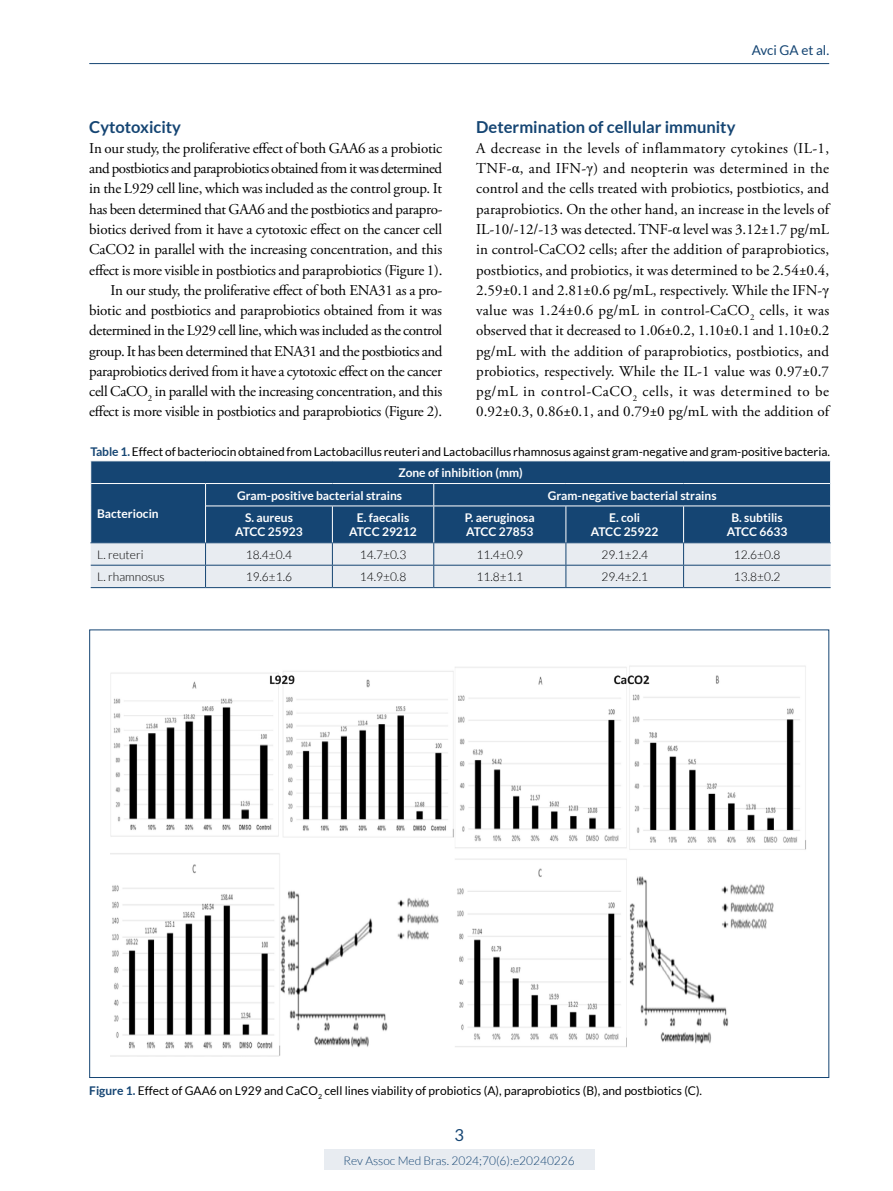
<style>
.page{position:relative;width:893px;height:1191px;background:#fff}
.page>*{position:absolute;margin:0;border:0;box-sizing:border-box;transform-origin:0 0}
.t1{font:700 16.5px "Lato";color:#154573}
.t2{font:16.5px "Lato";color:#154573}
.t3{font:15px/20.2px "Adobe Garamond Pro";letter-spacing:-.02em;color:#000;text-align:right}
.t4{font:13.5px "Lato";color:#154573}
.t5{font:12px/20.9px "Lato";color:#000;text-align:center}
.t6{font:700 12px/14.4px "Lato";color:#fff;text-align:center}
.t7{font:300 12px "Lato";color:#000}
.t8{font:300 12px "Lato";color:#154573}
.s1{font-family:"Times New Roman"}
.s2{font-weight:700;color:#154573}
.s3{font-weight:700;color:#fff}
</style>
<div class="page">
<div style="left:324px;top:1149px;width:270px;height:21px;background:#e8ecf1"></div>
<hr style="left:89px;top:63px;width:740px;height:1px;background:#154573">
<hr style="left:91px;top:587px;width:115px;height:1px;background:#154573">
<hr style="left:206px;top:587px;width:126px;height:1px;background:#154573">
<hr style="left:332px;top:587px;width:102px;height:1px;background:#154573">
<hr style="left:434px;top:587px;width:132px;height:1px;background:#154573">
<hr style="left:566px;top:587px;width:118px;height:1px;background:#154573">
<hr style="left:684px;top:587px;width:147px;height:1px;background:#154573">
<svg style="left:90px;top:461px;width:741px;height:126px;background:#6081a0"></svg>
<hr style="left:90px;top:506px;width:1px;height:36px;background:#fff">
<hr style="left:205px;top:506px;width:1px;height:36px;background:#fff">
<hr style="left:332px;top:506px;width:1px;height:36px;background:#fff">
<hr style="left:433px;top:506px;width:1px;height:36px;background:#fff">
<hr style="left:565px;top:506px;width:1px;height:36px;background:#fff">
<hr style="left:683px;top:506px;width:1px;height:36px;background:#fff">
<hr style="left:830px;top:506px;width:1px;height:36px;background:#fff">
<img style="left:111px;top:665px;width:695px;height:391px">
<p class="t4" style="left:752px;top:43px;width:79px">Avci GA et al.</p>
<p class="t1" style="left:476px;top:117px;width:261px">Determination of cellular immunity</p>
<p class="t3" style="left:476px;top:139px;width:355px;text-align:justify">A decrease in the levels of inflammatory cytokines (IL-1, TNF-<span class="s1">α</span>, and IFN-<span class="s1">γ</span>) and neopterin was determined in the control and the cells treated with probiotics, postbiotics, and paraprobiotics. On the other hand, an increase in the levels of IL-10/-12/-13 was detected. TNF-<span class="s1">α</span> level was 3.12±1.7 pg/mL in control-CaCO2 cells; after the addition of paraprobiotics, postbiotics, and probiotics, it was determined to be 2.54±0.4, 2.59±0.1 and 2.81±0.6 pg/mL, respectively. While the IFN-<span class="s1">γ </span>value was 1.24±0.6 pg/mL in control-CaCO<sub>2</sub> cells, it was observed that it decreased to 1.06±0.2, 1.10±0.1 and 1.10±0.2 pg/mL with the addition of paraprobiotics, postbiotics, and probiotics, respectively. While the IL-1 value was 0.97±0.7 pg/mL in control-CaCO<sub>2</sub> cells, it was determined to be 0.92±0.3, 0.86±0.1, and 0.79±0 pg/mL with the addition of</p>
<p class="t5" style="left:90px;top:441px;width:741px"><span class="s2">Table 1.</span> Effect of bacteriocin obtained from Lactobacillus reuteri and Lactobacillus rhamnosus against gram-negative and gram-positive bacteria.<br><span class="s3">Zone of inhibition (mm)</span></p>
<p class="t6" style="left:97px;top:506px;width:63px">Bacteriocin</p>
<p class="t1" style="left:89px;top:117px;width:93px">Cytotoxicity</p>
<p class="t3" style="left:89px;top:139px;width:355px">In our study, the proliferative effect of both GAA6 as a probiotic and postbiotics and paraprobiotics obtained from it was determined in the L929 cell line, which was included as the control group. It has been determined that GAA6 and the postbiotics and parapro&shy;biotics derived from it have a cytotoxic effect on the cancer cell CaCO2 in parallel with the increasing concentration, and this effect is more visible in postbiotics and paraprobiotics (Figure 1).<br>In our study, the proliferative effect of both ENA31 as a pro&shy;biotic and postbiotics and paraprobiotics obtained from it was determined in the L929 cell line, which was included as the control group. It has been determined that ENA31 and the postbiotics and paraprobiotics derived from it have a cytotoxic effect on the cancer cell CaCO<sub>2</sub> in parallel with the increasing concentration, and this effect is more visible in postbiotics and paraprobiotics (Figure 2).</p>
<p class="t6" style="left:237px;top:488px;width:167px">Gram-positive bacterial strains</p>
<p class="t6" style="left:548px;top:488px;width:170px">Gram-negative bacterial strains</p>
<p class="t6" style="left:235px;top:510px;width:69px">S. aureus<br>ATCC 25923</p>
<p class="t6" style="left:349px;top:510px;width:69px">E. faecalis<br>ATCC 29212</p>
<p class="t6" style="left:465px;top:510px;width:71px;text-align:left">P. aeruginosa<br>ATCC 27853</p>
<p class="t6" style="left:591px;top:510px;width:69px">E. coli<br>ATCC 25922</p>
<p class="t6" style="left:727px;top:510px;width:62px">B. subtilis<br>ATCC 6633</p>
<p class="t7" style="left:97px;top:548px;width:48px">L. reuteri</p>
<p class="t7" style="left:246px;top:548px;width:48px">18.4±0.4</p>
<p class="t7" style="left:360px;top:548px;width:48px">14.7±0.3</p>
<p class="t7" style="left:477px;top:548px;width:48px">11.4±0.9</p>
<p class="t7" style="left:601px;top:548px;width:48px">29.1±2.4</p>
<p class="t7" style="left:734px;top:548px;width:48px">12.6±0.8</p>
<p class="t7" style="left:97px;top:570px;width:69px">L. rhamnosus</p>
<p class="t7" style="left:246px;top:570px;width:48px">19.6±1.6</p>
<p class="t7" style="left:360px;top:570px;width:48px">14.9±0.8</p>
<p class="t7" style="left:477px;top:570px;width:48px">11.8±1.1</p>
<p class="t7" style="left:601px;top:570px;width:48px">29.4±2.1</p>
<p class="t7" style="left:734px;top:570px;width:48px">13.8±0.2</p>
<p class="t5" style="left:89px;top:1080px;width:614px"><span class="s2">Figure 1.</span> Effect of GAA6 on L929 and CaCO<sub>2</sub> cell lines viability of probiotics (A), paraprobiotics (B), and postbiotics (C).</p>
<p class="t2" style="left:454px;top:1126px;width:11px">3</p>
<p class="t8" style="left:344px;top:1154px;width:233px">Rev Assoc Med Bras. 2024;70(6):e20240226</p>
</div>
